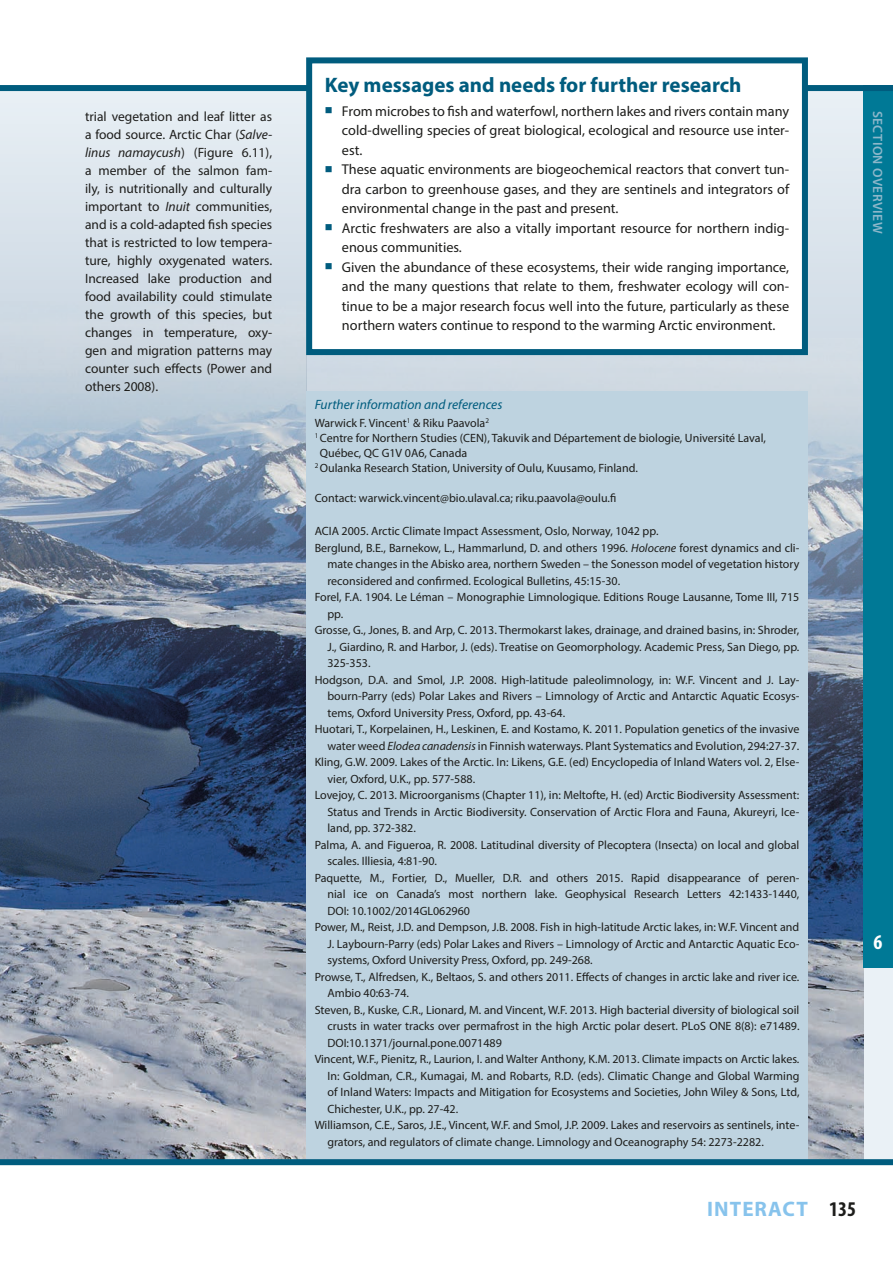
<style>
.page{position:relative;width:893px;height:1263px;background:#fff}
.page>*{position:absolute;margin:0;border:0;box-sizing:border-box;transform-origin:0 0}
.t1{font:700 21px "Myriad Pro";color:#005c7e}
.t2{font:700 21px "Myriad Pro";letter-spacing:.05em;color:#87c3ec}
.t3{font:700 condensed 21px "Myriad Pro";color:#fff}
.t4{font:14.25px/19.5px "Myriad Pro";color:#1d1d1b}
.t5{font:13.5px/18px "Myriad Pro";color:#1d1d1b;text-align:justify}
.t6{font:italic 13.5px "Myriad Pro";color:#005c7e}
.t7{font:600 13.5px "Myriad Pro";letter-spacing:.03em;color:#8cb7ca}
.t8{font:12px "Myriad Pro";color:#1d1d1b}
.s1{font-style:italic}
.s2{font-stretch:condensed;color:#1d1d1b}
</style>
<div class="page">
<div style="left:306px;top:91px;width:557px;height:1071px;background:#dde6ee"></div>
<img style="left:306px;top:339px;width:557px;height:820px">
<div style="left:0;top:91px;width:306px;height:1071px;background:#dce5ed"></div>
<img style="left:0;top:302px;width:306px;height:857px">
<div style="left:306px;top:391px;width:502px;height:771px;background:#bed3e0"></div>
<div style="left:0;top:1159px;width:893px;height:6px;background:#005c7e"></div>
<div style="left:863px;top:85px;width:30px;height:882px;background:#007996"></div>
<div style="left:0;top:85px;width:893px;height:6px;background:#005c7e"></div>
<div style="left:309px;top:60px;width:496px;height:292px;background:#fff"></div>
<div style="left:306px;top:57px;width:502px;height:298px;border:6px solid #005c7e"></div>
<p class="t5" style="left:85px;top:107px;width:189px">trial vegetation and leaf litter as a food source. Arctic Char (<span class="s1">Salve&shy;linus namaycush</span>) (Figure 6.11), a member of the salmon fam&shy;ily, is nutritionally and culturally important to <span class="s1">Inuit</span> communities, and is a cold-adapted fish species that is restricted to low tempera&shy;ture, highly oxygenated waters.<br>Increased lake production and food availability could stimulate the growth of this species, but changes in temperature, oxy&shy;gen and migration patterns may counter such effects (Power and others 2008).</p>
<h1 class="t1" style="left:325px;top:71px;width:418px">Key messages and needs for further research</h1>
<p class="t4" style="left:342px;top:101px;width:449px">From microbes to fish and waterfowl, northern lakes and rivers contain many cold-dwelling species of great biological, ecological and resource use inter&shy;est.<br>These aquatic environments are biogeochemical reactors that convert tun&shy;dra carbon to greenhouse gases, and they are sentinels and integrators of environmental change in the past and present.<br>Arctic freshwaters are also a vitally important resource for northern indig&shy;enous communities.<br>Given the abundance of these ecosystems, their wide ranging importance, and the many questions that relate to them, freshwater ecology will con&shy;tinue to be a major research focus well into the future, particularly as these northern waters continue to respond to the warming Arctic environment.</p>
<p class="t7" style="left:886px;top:111px;width:124px;rotate:90deg">SECTION OVERVIEW</p>
<p class="t6" style="left:315px;top:396px;width:189px">Further information and references</p>
<p class="t8" style="left:315px;top:416px;width:176px">Warwick F. Vincent<sup>1</sup> &amp; Riku Paavola<sup>2</sup></p>
<p class="t8" style="left:315px;top:431px;width:453px"><sup>1</sup> Centre for Northern Studies (CEN), Takuvik and Département de biologie, Université Laval,</p>
<p class="t8" style="left:320px;top:446px;width:149px">Québec, QC G1V 0A6, Canada</p>
<p class="t8" style="left:315px;top:461px;width:325px"><sup>2</sup> Oulanka Research Station, University of Oulu, Kuusamo, Finland.</p>
<p class="t8" style="left:315px;top:491px;width:303px">Contact: warwick.vincent@bio.ulaval.ca; riku.paavola@oulu.fi</p>
<p class="t8" style="left:315px;top:524px;width:345px">ACIA 2005. Arctic Climate Impact Assessment, Oslo, Norway, 1042 pp.</p>
<p class="t8" style="left:315px;top:540px;width:486px">Berglund, B.E., Barnekow, L., Hammarlund, D. and others 1996. <span class="s1">Holocene</span> forest dynamics and cli-</p>
<p class="t8" style="left:327px;top:557px;width:473px">mate changes in the Abisko area, northern Sweden – the Sonesson model of vegetation history</p>
<p class="t8" style="left:327px;top:573px;width:294px">reconsidered and confirmed. Ecological Bulletins, 45:15-30.</p>
<p class="t8" style="left:315px;top:590px;width:486px">Forel, F.A. 1904. Le Léman – Monographie Limnologique. Editions Rouge Lausanne, Tome III, 715</p>
<p class="t8" style="left:327px;top:606px;width:17px">pp.</p>
<p class="t8" style="left:315px;top:623px;width:486px">Grosse, G., Jones, B. and Arp, C. 2013. Thermokarst lakes, drainage, and drained basins, in: Shroder,</p>
<p class="t8" style="left:327px;top:639px;width:473px">J., Giardino, R. and Harbor, J. (eds). Treatise on Geomorphology. Academic Press, San Diego, pp.</p>
<p class="t8" style="left:327px;top:656px;width:45px">325-353.</p>
<p class="t8" style="left:315px;top:672px;width:486px">Hodgson, D.A. and Smol, J.P. 2008. High-latitude paleolimnology, in: W.F. Vincent and J. Lay-</p>
<p class="t8" style="left:327px;top:689px;width:474px">bourn-Parry (eds) Polar Lakes and Rivers – Limnology of Arctic and Antarctic Aquatic Ecosys-</p>
<p class="t8" style="left:327px;top:705px;width:239px">tems, Oxford University Press, Oxford, pp. 43-64.</p>
<p class="t8" style="left:315px;top:722px;width:486px">Huotari, T., Korpelainen, H., Leskinen, E. and Kostamo, K. 2011. Population genetics of the invasive</p>
<p class="t8" style="left:327px;top:738px;width:473px">water weed <span class="s1">Elodea canadensis</span> in Finnish waterways. Plant Systematics and Evolution, 294:27-37.</p>
<p class="t8" style="left:315px;top:755px;width:486px">Kling, G.W. 2009. Lakes of the Arctic. In: Likens, G.E. (ed) Encyclopedia of Inland Waters vol. 2, Else-</p>
<p class="t8" style="left:327px;top:771px;width:149px">vier, Oxford, U.K., pp. 577-588.</p>
<p class="t8" style="left:315px;top:788px;width:486px">Lovejoy, C. 2013. Microorganisms (Chapter 11), in: Meltofte, H. (ed) Arctic Biodiversity Assessment:</p>
<p class="t8" style="left:327px;top:804px;width:473px">Status and Trends in Arctic Biodiversity. Conservation of Arctic Flora and Fauna, Akureyri, Ice-</p>
<p class="t8" style="left:327px;top:821px;width:90px">land, pp. 372-382.</p>
<p class="t8" style="left:315px;top:837px;width:486px">Palma, A. and Figueroa, R. 2008. Latitudinal diversity of Plecoptera (Insecta) on local and global</p>
<p class="t8" style="left:327px;top:854px;width:111px">scales. Illiesia, 4:81-90.</p>
<p class="t8" style="left:315px;top:870px;width:486px">Paquette, M., Fortier, D., Mueller, D.R. and others 2015. Rapid disappearance of peren-</p>
<p class="t8" style="left:327px;top:887px;width:473px">nial ice on Canada’s most northern lake. Geophysical Research Letters 42:1433-1440,</p>
<p class="t8" style="left:327px;top:903px;width:144px">DOI: 10.1002/2014GL062960</p>
<p class="t8" style="left:315px;top:920px;width:486px">Power, M., Reist, J.D. and Dempson, J.B. 2008. Fish in high-latitude Arctic lakes, in: W.F. Vincent and</p>
<p class="t8" style="left:327px;top:936px;width:473px">J. Laybourn-Parry (eds) Polar Lakes and Rivers – Limnology of Arctic and Antarctic Aquatic Eco-</p>
<p class="t8" style="left:327px;top:953px;width:267px">systems, Oxford University Press, Oxford, pp. 249-268.</p>
<p class="t8" style="left:315px;top:969px;width:486px">Prowse, T., Alfredsen, K., Beltaos, S. and others 2011. Effects of changes in arctic lake and river ice.</p>
<p class="t8" style="left:327px;top:986px;width:83px">Ambio 40:63-74.</p>
<p class="t8" style="left:315px;top:1002px;width:486px">Steven, B., Kuske, C.R., Lionard, M. and Vincent, W.F. 2013. High bacterial diversity of biological soil</p>
<p class="t8" style="left:327px;top:1019px;width:474px">crusts in water tracks over permafrost in the high Arctic polar desert. PLoS ONE 8(8): e71489.</p>
<p class="t8" style="left:327px;top:1035px;width:176px">DOI:10.1371/journal.pone.0071489</p>
<p class="t8" style="left:315px;top:1052px;width:486px">Vincent, W.F., Pienitz, R., Laurion, I. and Walter Anthony, K.M. 2013. Climate impacts on Arctic lakes.</p>
<p class="t8" style="left:327px;top:1068px;width:473px">In: Goldman, C.R., Kumagai, M. and Robarts, R.D. (eds). Climatic Change and Global Warming</p>
<p class="t8" style="left:327px;top:1085px;width:474px">of Inland Waters: Impacts and Mitigation for Ecosystems and Societies, John Wiley &amp; Sons, Ltd,</p>
<p class="t8" style="left:327px;top:1101px;width:132px">Chichester, U.K., pp. 27-42.</p>
<p class="t8" style="left:315px;top:1118px;width:486px">Williamson, C.E., Saros, J.E., Vincent, W.F. and Smol, J.P. 2009. Lakes and reservoirs as sentinels, inte-</p>
<p class="t8" style="left:327px;top:1134px;width:438px">grators, and regulators of climate change. Limnology and Oceanography 54: 2273-2282.</p>
<h1 class="t3" style="left:874px;top:929px;width:10px">6</h1>
<h1 class="t2" style="left:707px;top:1195px;width:150px">INTERACT <span class="s2">135</span></h1>
</div>
